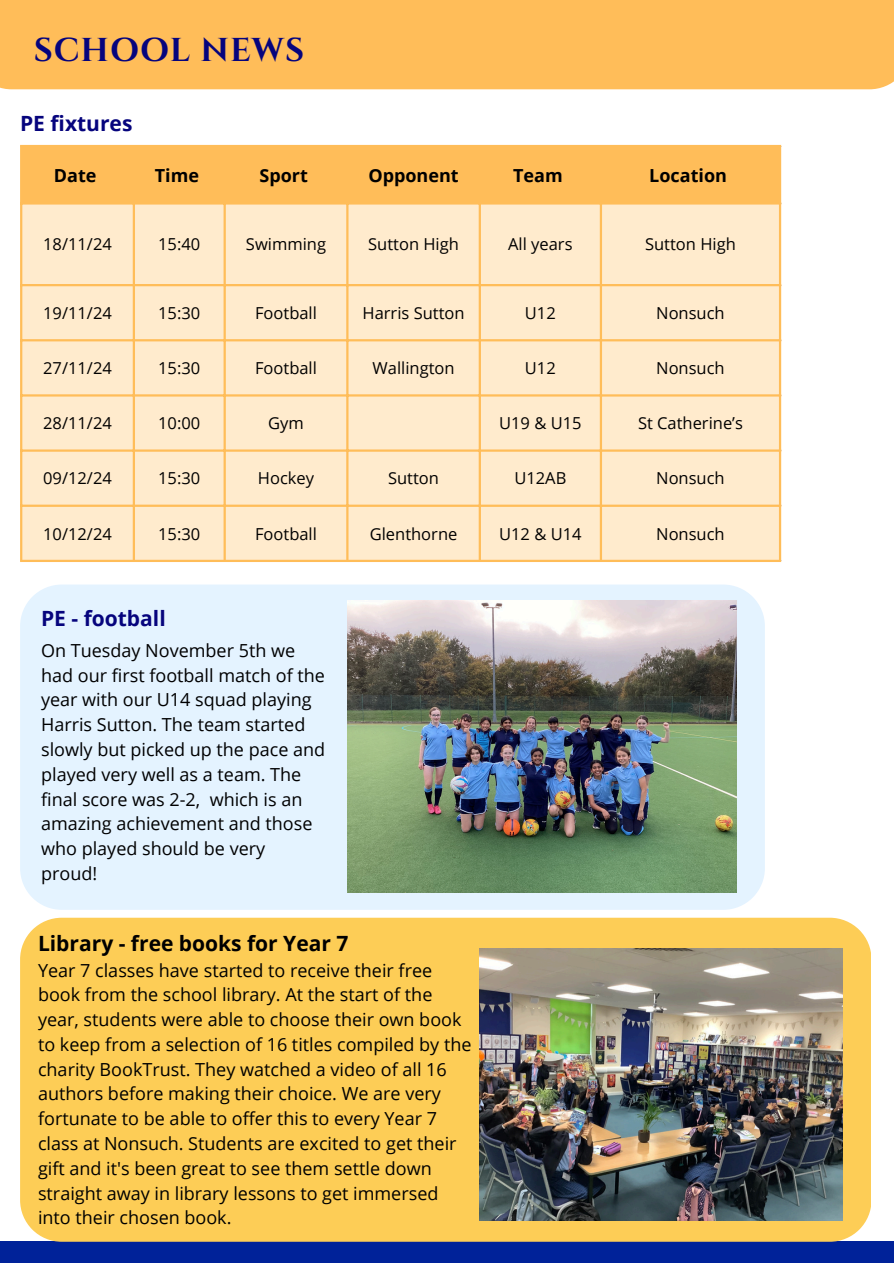
<style>
.page{position:relative;width:894px;height:1264px;background:#fff}
.page>*{position:absolute;margin:0;border:0;box-sizing:border-box;transform-origin:0 0}
.t1{font:700 33px "Cinzel";letter-spacing:.03em;color:#06047d}
.t2{font:700 21px "Open Sans";color:#000}
.t3{font:700 21px "Open Sans";color:#06047d}
.t4{font:18px/24.8px "Open Sans";color:#000}
.t5{font:700 18px "Open Sans";color:#000}
.t6{font:16.5px "Open Sans";color:#000}
</style>
<div class="page">
<div style="left:0;top:1241px;width:893px;height:22px;background:#029"></div>
<div style="left:0;top:0;width:893px;height:89px;background:#ffbd59"></div>
<div style="left:20px;top:584px;width:744px;height:325px;background:#e4f3ff"></div>
<div style="left:22px;top:147px;width:756px;height:55px;background:#ffbd59"></div>
<div style="left:22px;top:204px;width:756px;height:356px;background:#ffebcd"></div>
<hr style="left:20px;top:147px;width:2px;height:413px;background:#ffbd59">
<hr style="left:133px;top:147px;width:2px;height:413px;background:#ffbd59">
<hr style="left:223px;top:147px;width:3px;height:413px;background:#ffbd59">
<hr style="left:346px;top:147px;width:2px;height:413px;background:#ffbd59">
<hr style="left:478px;top:147px;width:3px;height:413px;background:#ffbd59">
<hr style="left:599px;top:147px;width:3px;height:413px;background:#ffbd59">
<hr style="left:778px;top:147px;width:3px;height:413px;background:#ffbd59">
<hr style="left:20px;top:145px;width:761px;height:2px;background:#ffbd59">
<hr style="left:20px;top:202px;width:761px;height:2px;background:#ffbd59">
<hr style="left:20px;top:284px;width:761px;height:2px;background:#ffbd59">
<hr style="left:20px;top:339px;width:761px;height:2px;background:#ffbd59">
<hr style="left:20px;top:394px;width:761px;height:2px;background:#ffbd59">
<hr style="left:20px;top:449px;width:761px;height:3px;background:#ffbd59">
<hr style="left:20px;top:504px;width:761px;height:3px;background:#ffbd59">
<hr style="left:20px;top:560px;width:761px;height:2px;background:#ffbd59">
<img style="left:347px;top:600px;width:389px;height:292px">
<div style="left:20px;top:917px;width:850px;height:324px;background:#fdcd56"></div>
<img style="left:479px;top:948px;width:363px;height:272px">
<p class="t1" style="left:34px;top:29px;width:272px">SCHOOL NEWS</p>
<h2 class="t3" style="left:20px;top:108px;width:114px">PE fixtures</h2>
<h1 class="t5" style="left:54px;top:163px;width:44px">Date</h1>
<h2 class="t5" style="left:155px;top:163px;width:46px">Time</h2>
<p class="t5" style="left:259px;top:163px;width:50px">Sport</p>
<p class="t5" style="left:368px;top:163px;width:92px">Opponent</p>
<p class="t5" style="left:513px;top:163px;width:51px">Team</p>
<p class="t5" style="left:649px;top:163px;width:79px">Location</p>
<p class="t6" style="left:43px;top:232px;width:70px">18/11/24</p>
<p class="t6" style="left:158px;top:232px;width:44px">15:40</p>
<p class="t6" style="left:246px;top:232px;width:82px">Swimming</p>
<p class="t6" style="left:368px;top:232px;width:92px">Sutton High</p>
<p class="t6" style="left:508px;top:232px;width:66px">All years</p>
<p class="t6" style="left:645px;top:232px;width:92px">Sutton High</p>
<p class="t6" style="left:43px;top:301px;width:70px">19/11/24</p>
<p class="t6" style="left:158px;top:301px;width:44px">15:30</p>
<p class="t6" style="left:255px;top:301px;width:63px">Football</p>
<p class="t6" style="left:362px;top:301px;width:103px">Harris Sutton</p>
<p class="t6" style="left:524px;top:301px;width:32px">U12</p>
<p class="t6" style="left:656px;top:301px;width:70px">Nonsuch</p>
<p class="t6" style="left:43px;top:356px;width:70px">27/11/24</p>
<p class="t6" style="left:158px;top:356px;width:44px">15:30</p>
<p class="t6" style="left:255px;top:356px;width:63px">Football</p>
<p class="t6" style="left:372px;top:356px;width:83px">Wallington</p>
<p class="t6" style="left:524px;top:356px;width:32px">U12</p>
<p class="t6" style="left:656px;top:356px;width:70px">Nonsuch</p>
<p class="t6" style="left:43px;top:411px;width:70px">28/11/24</p>
<p class="t6" style="left:158px;top:411px;width:44px">10:00</p>
<p class="t6" style="left:268px;top:411px;width:37px">Gym</p>
<p class="t6" style="left:499px;top:411px;width:84px">U19 &amp; U15</p>
<p class="t6" style="left:637px;top:411px;width:106px">St Catherine’s</p>
<p class="t6" style="left:43px;top:467px;width:70px">09/12/24</p>
<p class="t6" style="left:158px;top:467px;width:44px">15:30</p>
<p class="t6" style="left:258px;top:467px;width:58px">Hockey</p>
<p class="t6" style="left:388px;top:467px;width:52px">Sutton</p>
<p class="t6" style="left:514px;top:467px;width:53px">U12AB</p>
<p class="t6" style="left:656px;top:467px;width:70px">Nonsuch</p>
<p class="t6" style="left:43px;top:522px;width:70px">10/12/24</p>
<p class="t6" style="left:158px;top:522px;width:44px">15:30</p>
<p class="t6" style="left:255px;top:522px;width:63px">Football</p>
<p class="t6" style="left:369px;top:522px;width:89px">Glenthorne</p>
<p class="t6" style="left:499px;top:522px;width:84px">U12 &amp; U14</p>
<p class="t6" style="left:656px;top:522px;width:70px">Nonsuch</p>
<p class="t3" style="left:41px;top:603px;width:126px">PE - football</p>
<h2 class="t4" style="left:41px;top:637px;width:285px">On Tuesday November 5th we had our first football match of the year with our U14 squad playing<br>Harris Sutton. The team started slowly but picked up the pace and played very well as a team. The final score was 2-2, which is an amazing achievement and those who played should be very proud!</h2>
<p class="t2" style="left:38px;top:928px;width:312px">Library - free books for Year 7</p>
<p class="t4" style="left:38px;top:957px;width:435px">Year 7 classes have started to receive their free book from the school library. At the start of the year, students were able to choose their own book to keep from a selection of 16 titles compiled by the charity BookTrust. They watched a video of all 16 authors before making their choice. We are very fortunate to be able to offer this to every Year 7 class at Nonsuch. Students are excited to get their gift and it's been great to see them settle down straight away in library lessons to get immersed into their chosen book.</p>
</div>
